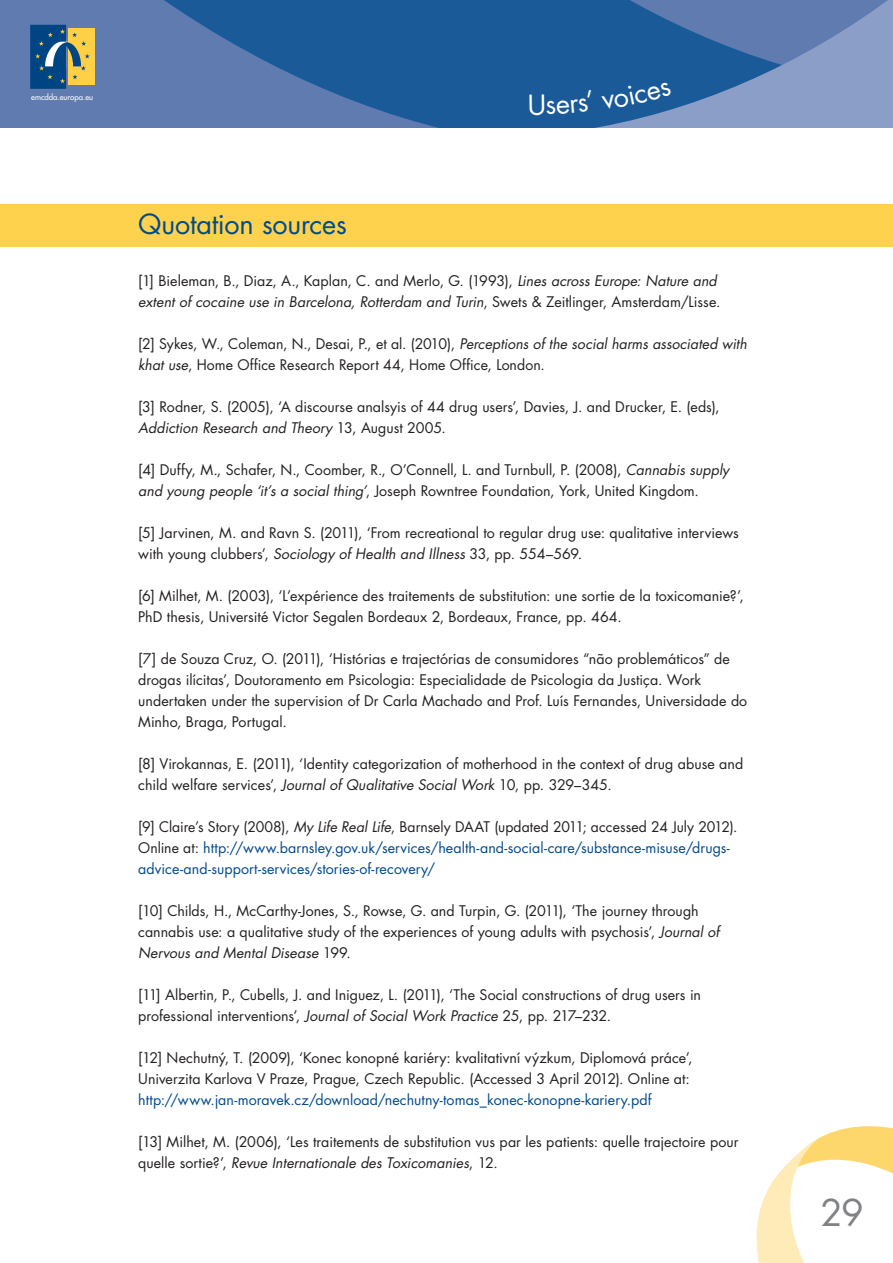
<style>
.page{position:relative;width:893px;height:1263px;background:#fff}
.page>*{position:absolute;margin:0;border:0;box-sizing:border-box;transform-origin:0 0}
.t1{font:36px "Futura";color:#808285}
._01-Titulo1{font:27px "Futura";letter-spacing:-.005em;color:#004a8d}
._03-Texto_general{font:14.25px/21px "Futura";letter-spacing:.005em;color:#231f20}
._03-Texto_general-2{font:14.25px/21px "Futura";letter-spacing:.005em;color:#004a8d}
.t2{font:7.8px "Futura";color:#fff}
.s1{font-style:italic}
.s2{color:#231f20}
.s3{font-style:italic;color:#231f20}
.s4{color:#004a8d}
</style>
<div class="page">
<svg style="left:0;top:0;width:496px;height:128px;background:#3f6ba5"></svg>
<svg style="left:496px;top:0;width:397px;height:128px;background:#4c76ac"></svg>
<div style="left:68px;top:29px;width:26px;height:56px;background:#ffcf45"></div>
<svg style="left:30px;top:25px;width:60px;height:64px"></svg>
<svg style="left:756px;top:1126px;width:137px;height:137px"></svg>
<div style="left:0;top:204px;width:893px;height:43px;background:#fed24c"></div>
<div style="left:529px;top:90px;width:63px;height:25px;background:#1a5a99"></div>
<div style="left:602px;top:82px;width:70px;height:28px;background:#1a5a99"></div>
<p class="t2" style="left:31px;top:92px;width:63px">emcdda.europa.eu</p>
<p class="_01-Titulo1" style="left:138px;top:205px;width:210px">Quotation sources</p>
<p class="_03-Texto_general" style="left:138px;top:270px;width:584px">[1] Bieleman, B., Diaz, A., Kaplan, C. and Merlo, G. (1993), <span class="s1">Lines across Europe: Nature and extent of cocaine use in Barcelona, Rotterdam and Turin</span>, Swets &amp; Zeitlinger, Amsterdam/Lisse.</p>
<p class="_03-Texto_general" style="left:138px;top:333px;width:610px">[2] Sykes, W., Coleman, N., Desai, P., et al. (2010), <span class="s1">Perceptions of the social harms associated with khat use</span>, Home Office Research Report 44, Home Office, London.</p>
<p class="_03-Texto_general" style="left:138px;top:396px;width:583px">[3] Rodner, S. (2005), ‘A discourse analsyis of 44 drug users’, Davies, J. and Drucker, E. (eds),<br><span class="s1">Addiction Research and Theory</span> 13, August 2005.</p>
<p class="_03-Texto_general" style="left:138px;top:459px;width:592px">[4] Duffy, M., Schafer, N., Coomber, R., O’Connell, L. and Turnbull, P. (2008), <span class="s1">Cannabis supply and young people ‘it’s a social thing’</span>, Joseph Rowntree Foundation, York, United Kingdom.</p>
<p class="_03-Texto_general" style="left:138px;top:522px;width:602px">[5] Jarvinen, M. and Ravn S. (2011), ‘From recreational to regular drug use: qualitative interviews with young clubbers’, <span class="s1">Sociology of Health and Illness</span> 33, pp. 554–569.</p>
<p class="_03-Texto_general" style="left:138px;top:585px;width:607px">[6] Milhet, M. (2003), ‘L’expérience des traitements de substitution: une sortie de la toxicomanie?’,<br>PhD thesis, Université Victor Segalen Bordeaux 2, Bordeaux, France, pp. 464.</p>
<p class="_03-Texto_general" style="left:138px;top:648px;width:611px">[7] de Souza Cruz, O. (2011), ‘Histórias e trajectórias de consumidores “não problemáticos” de drogas ilícitas’, Doutoramento em Psicologia: Especialidade de Psicologia da Justiça. Work undertaken under the supervision of Dr Carla Machado and Prof. Luís Fernandes, Universidade do Minho, Braga, Portugal.</p>
<p class="_03-Texto_general" style="left:138px;top:753px;width:607px">[8] Virokannas, E. (2011), ‘Identity categorization of motherhood in the context of drug abuse and child welfare services’, <span class="s1">Journal of Qualitative Social Work</span> 10, pp. 329–345.</p>
<p class="_03-Texto_general-2" style="left:138px;top:816px;width:601px"><span class="s2">[9] Claire’s Story (2008),</span> <span class="s3">My Life Real Life</span><span class="s2">, Barnsely DAAT (updated 2011; accessed 24 July 2012).<br>Online at:</span> http://www.barnsley.gov.uk/services/health-and-social-care/substance-misuse/drugs&shy;advice-and-support-services/stories-of-recovery/</p>
<p class="_03-Texto_general" style="left:138px;top:900px;width:583px">[10] Childs, H., McCarthy-Jones, S., Rowse, G. and Turpin, G. (2011), ‘The journey through cannabis use: a qualitative study of the experiences of young adults with psychosis’, <span class="s1">Journal of<br>Nervous and Mental Disease</span> 199.</p>
<p class="_03-Texto_general" style="left:138px;top:984px;width:564px">[11] Albertin, P., Cubells, J. and Iniguez, L. (2011), ‘The Social constructions of drug users in professional interventions’, <span class="s1">Journal of Social Work Practice</span> 25, pp. 217–232.</p>
<p class="_03-Texto_general" style="left:138px;top:1047px;width:556px">[12] Nechutný, T. (2009), ‘Konec konopné kariéry: kvalitativní výzkum, Diplomová práce’,<br>Univerzita Karlova V Praze, Prague, Czech Republic. (Accessed 3 April 2012). Online at: <span class="s4">http://www.jan-moravek.cz/download/nechutny-tomas_konec-konopne-kariery.pdf</span></p>
<p class="_03-Texto_general" style="left:138px;top:1131px;width:602px">[13] Milhet, M. (2006), ‘Les traitements de substitution vus par les patients: quelle trajectoire pour quelle sortie?’, <span class="s1">Revue Internationale des Toxicomanies</span>, 12.</p>
<h1 class="t1" style="left:820px;top:1188px;width:45px">29</h1>
</div>
